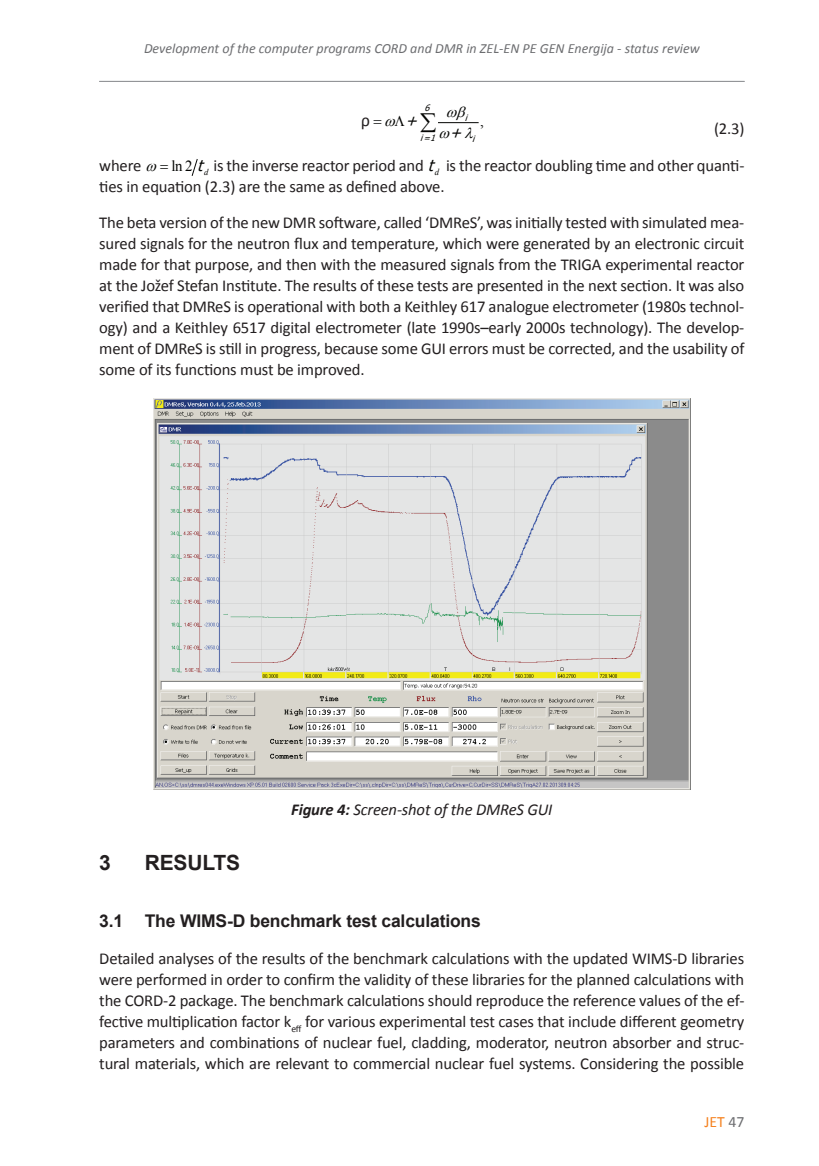
<style>
.page{position:relative;width:819px;height:1166px;background:#fff}
.page>*{position:absolute;margin:0;border:0;box-sizing:border-box;transform-origin:0 0}
.t1{font:700 21px "Arial";letter-spacing:-.01em;color:#231f20}
.t2{font:700 17.5px "Arial";letter-spacing:-.01em;color:#231f20}
.t3{font:17.5px "Calibri";color:#231f20}
.t4{font:16.62px/21px "Calibri";letter-spacing:-.01em;color:#231f20;text-align:justify}
.t5{font:italic 16.62px "Calibri";letter-spacing:-.01em;color:#231f20}
.t6{font:15.75px "Calibri";color:#f58220}
.t7{font:italic 15.22px "Tahoma";color:#040503}
.t8{font:15.22px "Times New Roman";color:#040503}
.t9{font:italic 14px "Calibri";color:#6c6d70}
.t10{font:italic 8.75px "Tahoma";color:#040503}
.s1{font-family:"Times New Roman";font-size:15.4px;color:#040503}
.s2{font-family:"Tahoma";font-style:italic;font-size:15.4px;color:#040503}
.s3{font-family:"Tahoma";font-style:italic;font-size:15.75px;color:#040503}
.s4{font-weight:700}
.s5{color:#6c6d70}
</style>
<div class="page">
<hr style="left:99px;top:81px;width:645px;height:1px;background:#939598">
<hr style="left:438px;top:122px;width:40px;height:1px;background:#040503">
<svg style="left:191px;top:159px;width:7px;height:17px"></svg>
<img style="left:153px;top:398px;width:537px;height:391px">
<svg style="left:438px;top:122px;width:38px;height:2px"></svg>
<p class="t9" style="left:144px;top:39px;width:557px">Development of the computer programs CORD and DMR in ZEL-EN PE GEN Energija - status review</p>
<p class="t10" style="left:424px;top:102px;width:10px">6</p>
<p class="t10" style="left:464px;top:112px;width:7px">i</p>
<p class="t7" style="left:360px;top:111px;width:16px">ñ</p>
<p class="t7" style="left:405px;top:111px;width:19px">+</p>
<p class="t3" style="left:361px;top:110px;width:10px">ρ</p>
<p class="t7" style="left:450px;top:123px;width:19px">+</p>
<p class="t4" style="left:714px;top:119px;width:32px">(2.3)</p>
<p class="t8" style="left:480px;top:111px;width:5px">,</p>
<p class="t10" style="left:420px;top:132px;width:20px">i=1</p>
<p class="t10" style="left:472px;top:133px;width:7px">i</p>
<p class="t4" style="left:99px;top:155px;width:44px">where</p>
<p class="t4" style="left:99px;top:155px;width:646px;text-indent:72px"><span class="s1">ln 2</span> <sub>d</sub><span class="s2">t</span> is the inverse reactor period and <sub>d</sub><span class="s3">t</span> is the reactor doubling time and other quanti&shy;ties in equation (2.3) are the same as defined above.</p>
<p class="t4" style="left:99px;top:212px;width:646px">The beta version of the new DMR software, called ‘DMReS’, was initially tested with simulated mea&shy;sured signals for the neutron flux and temperature, which were generated by an electronic circuit made for that purpose, and then with the measured signals from the TRIGA experimental reactor at the Jožef Stefan Institute. The results of these tests are presented in the next section. It was also verified that DMReS is operational with both a Keithley 617 analogue electrometer (1980s technol&shy;ogy) and a Keithley 6517 digital electrometer (late 1990s–early 2000s technology). The develop&shy;ment of DMReS is still in progress, because some GUI errors must be corrected, and the usability of some of its functions must be improved.</p>
<p class="t1" style="left:99px;top:849px;width:13px">3</p>
<p class="t1" style="left:145px;top:849px;width:97px">RESULTS</p>
<p class="t5" style="left:291px;top:798px;width:263px"><span class="s4">Figure 4:</span> Screen-shot of the DMReS GUI</p>
<p class="t2" style="left:99px;top:909px;width:383px">3.1 The WIMS-D benchmark test calculations</p>
<p class="t4" style="left:99px;top:947px;width:646px">Detailed analyses of the results of the benchmark calculations with the updated WIMS-D libraries were performed in order to confirm the validity of these libraries for the planned calculations with the CORD-2 package. The benchmark calculations should reproduce the reference values of the ef&shy;fective multiplication factor k<sub>eff</sub> for various experimental test cases that include different geometry parameters and combinations of nuclear fuel, cladding, moderator, neutron absorber and struc&shy;tural materials, which are relevant to commercial nuclear fuel systems. Considering the possible</p>
<p class="t6" style="left:704px;top:1112px;width:41px">JET <span class="s5">47</span></p>
</div>
